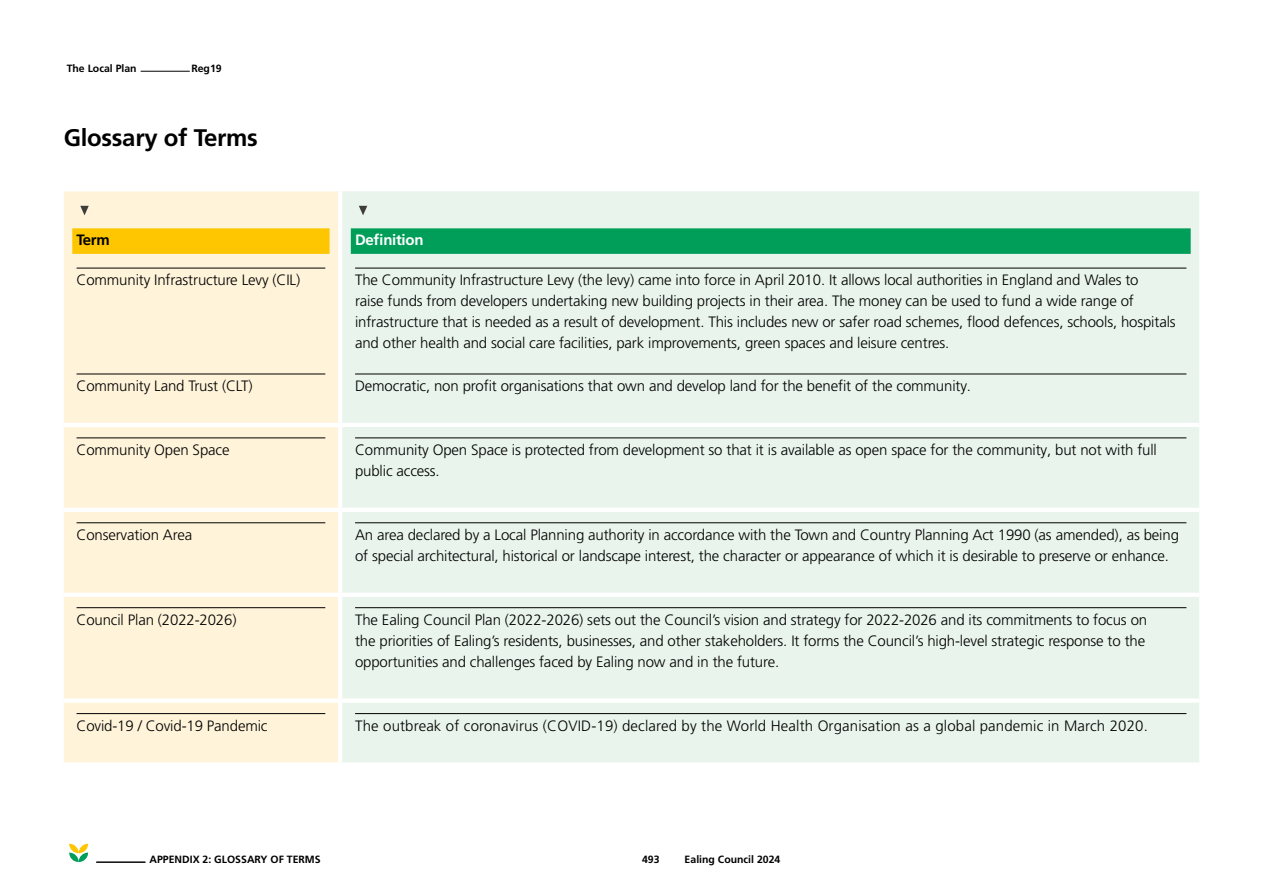
<style>
.page{position:relative;width:1263px;height:893px;background:#fff}
.page>*{position:absolute;margin:0;border:0;box-sizing:border-box;transform-origin:0 0}
.H2_Headline{font:700 24px "Frutiger LT Pro";letter-spacing:-.01em;color:#000}
.Table_Text___w_Line{font:300 15px/21px "Frutiger LT Pro";letter-spacing:-.01em;color:#000}
.Table_Text___w_Line-2{font:300 15px "Frutiger LT Pro";letter-spacing:.01em;color:#000}
.Column_Header{font:700 15px "Frutiger LT Pro";letter-spacing:-.02em;color:#fff}
.Column_Header-2{font:700 15px "Frutiger LT Pro";color:#000}
.t1{font:700 10.5px "Frutiger LT Pro";color:#000}
</style>
<div class="page">
<div style="left:64px;top:191px;width:274px;height:571px;background:#fff4da"></div>
<div style="left:342px;top:191px;width:857px;height:571px;background:#e9f4ec"></div>
<hr style="left:64px;top:423px;width:276px;height:4px;background:#fff">
<hr style="left:64px;top:508px;width:276px;height:4px;background:#fff">
<hr style="left:64px;top:593px;width:276px;height:4px;background:#fff">
<div style="left:64px;top:698px;width:276px;height:5px;background:#fff"></div>
<hr style="left:340px;top:423px;width:859px;height:4px;background:#fff">
<hr style="left:340px;top:508px;width:859px;height:4px;background:#fff">
<hr style="left:340px;top:593px;width:859px;height:4px;background:#fff">
<div style="left:340px;top:698px;width:859px;height:5px;background:#fff"></div>
<div style="left:72px;top:228px;width:258px;height:26px;background:#fdc600"></div>
<svg style="left:80px;top:206px;width:9px;height:9px"></svg>
<div style="left:351px;top:228px;width:840px;height:26px;background:#009e59"></div>
<svg style="left:359px;top:206px;width:8px;height:9px"></svg>
<hr style="left:77px;top:268px;width:248px;height:1px;background:#000">
<hr style="left:355px;top:268px;width:831px;height:1px;background:#000">
<hr style="left:77px;top:374px;width:248px;height:1px;background:#000">
<hr style="left:355px;top:374px;width:831px;height:1px;background:#000">
<hr style="left:77px;top:438px;width:248px;height:1px;background:#000">
<hr style="left:355px;top:438px;width:831px;height:1px;background:#000">
<hr style="left:77px;top:522px;width:248px;height:1px;background:#000">
<hr style="left:355px;top:522px;width:831px;height:1px;background:#000">
<hr style="left:77px;top:607px;width:248px;height:1px;background:#000">
<hr style="left:355px;top:607px;width:831px;height:1px;background:#000">
<hr style="left:77px;top:713px;width:248px;height:1px;background:#000">
<hr style="left:355px;top:713px;width:831px;height:1px;background:#000">
<hr style="left:141px;top:71px;width:48px;height:1px;background:#000">
<svg style="left:69px;top:844px;width:19px;height:18px"></svg>
<hr style="left:97px;top:862px;width:48px;height:1px;background:#000">
<p class="t1" style="left:67px;top:62px;width:72px">The Local Plan</p>
<p class="t1" style="left:191px;top:62px;width:32px">Reg19</p>
<p class="H2_Headline" style="left:64px;top:123px;width:196px">Glossary of Terms</p>
<p class="Column_Header-2" style="left:77px;top:231px;width:35px">Term</p>
<p class="Column_Header" style="left:355px;top:231px;width:70px">Definition</p>
<p class="Table_Text___w_Line" style="left:77px;top:270px;width:225px">Community Infrastructure Levy (CIL)</p>
<p class="Table_Text___w_Line" style="left:355px;top:270px;width:822px">The Community Infrastructure Levy (the levy) came into force in April 2010. It allows local authorities in England and Wales to<br>raise funds from developers undertaking new building projects in their area. The money can be used to fund a wide range of infrastructure that is needed as a result of development. This includes new or safer road schemes, flood defences, schools, hospitals and other health and social care facilities, park improvements, green spaces and leisure centres.</p>
<p class="Table_Text___w_Line" style="left:77px;top:376px;width:178px">Community Land Trust (CLT)</p>
<p class="Table_Text___w_Line" style="left:355px;top:376px;width:617px">Democratic, non profit organisations that own and develop land for the benefit of the community.</p>
<p class="Table_Text___w_Line" style="left:77px;top:439px;width:154px">Community Open Space</p>
<p class="Table_Text___w_Line" style="left:355px;top:439px;width:803px">Community Open Space is protected from development so that it is available as open space for the community, but not with full public access.</p>
<p class="Table_Text___w_Line" style="left:77px;top:524px;width:117px">Conservation Area</p>
<p class="Table_Text___w_Line" style="left:355px;top:524px;width:825px">An area declared by a Local Planning authority in accordance with the Town and Country Planning Act 1990 (as amended), as being of special architectural, historical or landscape interest, the character or appearance of which it is desirable to preserve or enhance.</p>
<p class="Table_Text___w_Line" style="left:77px;top:609px;width:161px">Council Plan (2022-2026)</p>
<p class="Table_Text___w_Line" style="left:355px;top:609px;width:794px">The Ealing Council Plan (2022-2026) sets out the Council’s vision and strategy for 2022-2026 and its commitments to focus on the priorities of Ealing’s residents, businesses, and other stakeholders. It forms the Council’s high-level strategic response to the opportunities and challenges faced by Ealing now and in the future.</p>
<p class="Table_Text___w_Line" style="left:77px;top:715px;width:192px">Covid-19 / Covid-19 Pandemic</p>
<p class="Table_Text___w_Line-2" style="left:355px;top:717px;width:794px">The outbreak of coronavirus (COVID-19) declared by the World Health Organisation as a global pandemic in March 2020.</p>
<p class="t1" style="left:150px;top:853px;width:173px">Appendix 2: Glossary of Terms</p>
<p class="t1" style="left:642px;top:853px;width:19px">493</p>
<p class="t1" style="left:685px;top:853px;width:97px">Ealing Council 2024</p>
</div>
